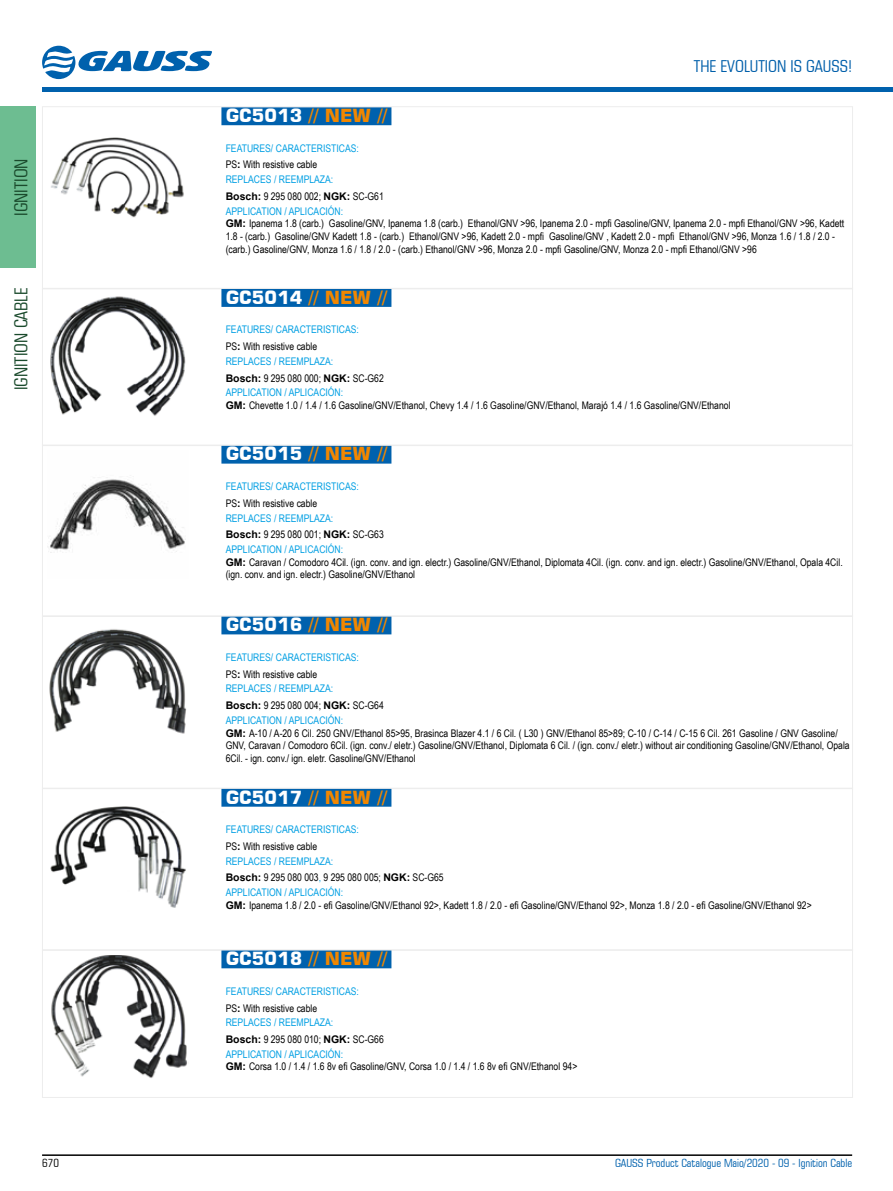
<style>
.page{position:relative;width:893px;height:1191px;background:#fff}
.page>*{position:absolute;margin:0;border:0;box-sizing:border-box;transform-origin:0 0}
.t1{font:700 18px "Square 721 BT";color:#f18700}
.t2{font:condensed 18px "Square 721 BT";color:#1a4a2c}
.t3{font:condensed 16.5px "Square 721 BT";color:#005faa}
.t4{font:condensed 11.25px "Square 721 BT";color:#0061ad}
.t5{font:condensed 11.25px "Square 721 BT";color:#000}
.t6{font:10.5px/12.6px "Arial Narrow";color:#000}
.t7{font:10.5px/16.8px "Arial Narrow";color:#009fe3}
.s1{color:#fff}
.s2{color:#000}
.s3{font-family:"Arial";font-weight:700;color:#000}
.s4{color:#009fe3}
.s5{font-family:"Arial";font-weight:700}
</style>
<div class="page">
<hr style="left:42px;top:1154px;width:810px;height:1px;background:#000">
<div style="left:0;top:106px;width:36px;height:162px;background:#6dbd91"></div>
<svg style="left:42px;top:46px;width:170px;height:33px"></svg>
<hr style="left:42px;top:87px;width:851px;height:4px;background:#0061ad">
<div style="left:221px;top:107px;width:170px;height:18px;background:#0061ad"></div>
<div style="left:42px;top:106px;width:811px;height:183px;border:1px solid #ededed"></div>
<img style="left:51px;top:137px;width:133px;height:81px">
<div style="left:221px;top:289px;width:170px;height:18px;background:#0061ad"></div>
<div style="left:42px;top:288px;width:811px;height:158px;border:1px solid #ededed"></div>
<img style="left:50px;top:296px;width:136px;height:120px">
<div style="left:221px;top:445px;width:170px;height:18px;background:#0061ad"></div>
<img style="left:50px;top:479px;width:136px;height:74px">
<div style="left:221px;top:616px;width:170px;height:18px;background:#0061ad"></div>
<div style="left:42px;top:615px;width:811px;height:174px;border:1px solid #ededed"></div>
<img style="left:49px;top:629px;width:138px;height:105px">
<div style="left:221px;top:788px;width:170px;height:18px;background:#0061ad"></div>
<div style="left:42px;top:788px;width:811px;height:162px;border:1px solid #ededed"></div>
<img style="left:50px;top:806px;width:136px;height:102px">
<div style="left:221px;top:950px;width:170px;height:18px;background:#0061ad"></div>
<div style="left:42px;top:949px;width:811px;height:148px;border:1px solid #ededed"></div>
<img style="left:51px;top:955px;width:136px;height:123px">
<h1 class="t2" style="left:10px;top:216px;width:59px;rotate:-90deg">IGNITION</h1>
<h1 class="t2" style="left:10px;top:390px;width:104px;rotate:-90deg">IGNITION CABLE</h1>
<h2 class="t3" style="left:694px;top:56px;width:160px">THE EVOLUTION IS GAUSS!</h2>
<h1 class="t1" style="left:226px;top:105px;width:163px"><span class="s1">GC5013</span> // NEW //</h1>
<p class="t7" style="left:226px;top:139px;width:135px">FEATURES/ CARACTERISTICAS:<br><span class="s2">PS</span><span class="s3">:</span> <span class="s2">With resistive cable</span></p>
<p class="t7" style="left:226px;top:171px;width:160px">REPLACES / REEMPLAZA:<br><span class="s3">Bosch:</span> <span class="s2">9 295 080 002;</span> <span class="s3">NGK:</span> <span class="s2">SC-G61</span></p>
<p class="t6" style="left:226px;top:204px;width:620px"><span class="s4">APPLICATION / APLICACIÓN:<br></span><span class="s5">GM:</span> Ipanema 1.8 (carb.) Gasoline/GNV, Ipanema 1.8 (carb.) Ethanol/GNV &gt;96, Ipanema 2.0 - mpfi Gasoline/GNV, Ipanema 2.0 - mpfi Ethanol/GNV &gt;96, Kadett 1.8 - (carb.) Gasoline/GNV Kadett 1.8 - (carb.) Ethanol/GNV &gt;96, Kadett 2.0 - mpfi Gasoline/GNV , Kadett 2.0 - mpfi Ethanol/GNV &gt;96, Monza 1.6 / 1.8 / 2.0 - (carb.) Gasoline/GNV, Monza 1.6 / 1.8 / 2.0 - (carb.) Ethanol/GNV &gt;96, Monza 2.0 - mpfi Gasoline/GNV, Monza 2.0 - mpfi Ethanol/GNV &gt;96</p>
<h1 class="t1" style="left:226px;top:286px;width:163px"><span class="s1">GC5014</span> // NEW //</h1>
<p class="t7" style="left:226px;top:321px;width:135px">FEATURES/ CARACTERISTICAS:<br><span class="s2">PS</span><span class="s3">:</span> <span class="s2">With resistive cable</span></p>
<p class="t7" style="left:226px;top:352px;width:160px">REPLACES / REEMPLAZA:<br><span class="s3">Bosch:</span> <span class="s2">9 295 080 000;</span> <span class="s3">NGK:</span> <span class="s2">SC-G62</span></p>
<p class="t6" style="left:226px;top:386px;width:506px"><span class="s4">APPLICATION / APLICACIÓN:<br></span><span class="s5">GM:</span> Chevette 1.0 / 1.4 / 1.6 Gasoline/GNV/Ethanol, Chevy 1.4 / 1.6 Gasoline/GNV/Ethanol, Marajó 1.4 / 1.6 Gasoline/GNV/Ethanol</p>
<h1 class="t1" style="left:226px;top:443px;width:163px"><span class="s1">GC5015</span> // NEW //</h1>
<p class="t7" style="left:226px;top:477px;width:135px">FEATURES/ CARACTERISTICAS:<br><span class="s2">PS</span><span class="s3">:</span> <span class="s2">With resistive cable</span></p>
<p class="t7" style="left:226px;top:509px;width:160px">REPLACES / REEMPLAZA:<br><span class="s3">Bosch:</span> <span class="s2">9 295 080 001;</span> <span class="s3">NGK:</span> <span class="s2">SC-G63</span></p>
<p class="t6" style="left:226px;top:543px;width:618px"><span class="s4">APPLICATION / APLICACIÓN:<br></span><span class="s5">GM:</span> Caravan / Comodoro 4Cil. (ign. conv. and ign. electr.) Gasoline/GNV/Ethanol, Diplomata 4Cil. (ign. conv. and ign. electr.) Gasoline/GNV/Ethanol, Opala 4Cil. (ign. conv. and ign. electr.) Gasoline/GNV/Ethanol</p>
<h1 class="t1" style="left:226px;top:614px;width:163px"><span class="s1">GC5016</span> // NEW //</h1>
<p class="t7" style="left:226px;top:648px;width:135px">FEATURES/ CARACTERISTICAS:<br><span class="s2">PS</span><span class="s3">:</span> <span class="s2">With resistive cable</span></p>
<p class="t7" style="left:226px;top:680px;width:160px">REPLACES / REEMPLAZA:<br><span class="s3">Bosch:</span> <span class="s2">9 295 080 004;</span> <span class="s3">NGK:</span> <span class="s2">SC-G64</span></p>
<p class="t6" style="left:226px;top:713px;width:625px"><span class="s4">APPLICATION / APLICACIÓN:<br></span><span class="s5">GM:</span> A-10 / A-20 6 Cil. 250 GNV/Ethanol 85&gt;95, Brasinca Blazer 4.1 / 6 Cil. ( L30 ) GNV/Ethanol 85&gt;89; C-10 / C-14 / C-15 6 Cil. 261 Gasoline / GNV Gasoline/ GNV, Caravan / Comodoro 6Cil. (ign. conv./ eletr.) Gasoline/GNV/Ethanol, Diplomata 6 Cil. / (ign. conv./ eletr.) without air conditioning Gasoline/GNV/Ethanol, Opala 6Cil. - ign. conv./ ign. eletr. Gasoline/GNV/Ethanol</p>
<h1 class="t1" style="left:226px;top:786px;width:163px"><span class="s1">GC5017</span> // NEW //</h1>
<p class="t7" style="left:226px;top:820px;width:135px">FEATURES/ CARACTERISTICAS:<br><span class="s2">PS</span><span class="s3">:</span> <span class="s2">With resistive cable</span></p>
<p class="t6" style="left:226px;top:852px;width:220px;line-height:16.8px"><span class="s4">REPLACES / REEMPLAZA:<br></span><span class="s5">Bosch:</span> 9 295 080 003<span class="s4">,</span> 9 295 080 005; <span class="s5">NGK:</span> SC-G65</p>
<p class="t6" style="left:226px;top:885px;width:587px"><span class="s4">APPLICATION / APLICACIÓN:<br></span><span class="s5">GM:</span> Ipanema 1.8 / 2.0 - efi Gasoline/GNV/Ethanol 92&gt;, Kadett 1.8 / 2.0 - efi Gasoline/GNV/Ethanol 92&gt;, Monza 1.8 / 2.0 - efi Gasoline/GNV/Ethanol 92&gt;</p>
<h1 class="t1" style="left:226px;top:947px;width:163px"><span class="s1">GC5018</span> // NEW //</h1>
<p class="t7" style="left:226px;top:982px;width:135px">FEATURES/ CARACTERISTICAS:<br><span class="s2">PS</span><span class="s3">:</span> <span class="s2">With resistive cable</span></p>
<p class="t7" style="left:226px;top:1013px;width:160px">REPLACES / REEMPLAZA:<br><span class="s3">Bosch:</span> <span class="s2">9 295 080 010;</span> <span class="s3">NGK:</span> <span class="s2">SC-G66</span></p>
<p class="t6" style="left:226px;top:1047px;width:353px"><span class="s4">APPLICATION / APLICACIÓN:<br></span><span class="s5">GM:</span> Corsa 1.0 / 1.4 / 1.6 8v efi Gasoline/GNV, Corsa 1.0 / 1.4 / 1.6 8v efi GNV/Ethanol 94&gt;</p>
<p class="t5" style="left:42px;top:1156px;width:18px">670</p>
<p class="t4" style="left:615px;top:1156px;width:239px">GAUSS Product Catalogue Maio/2020 - 09 - Ignition Cable</p>
</div>
